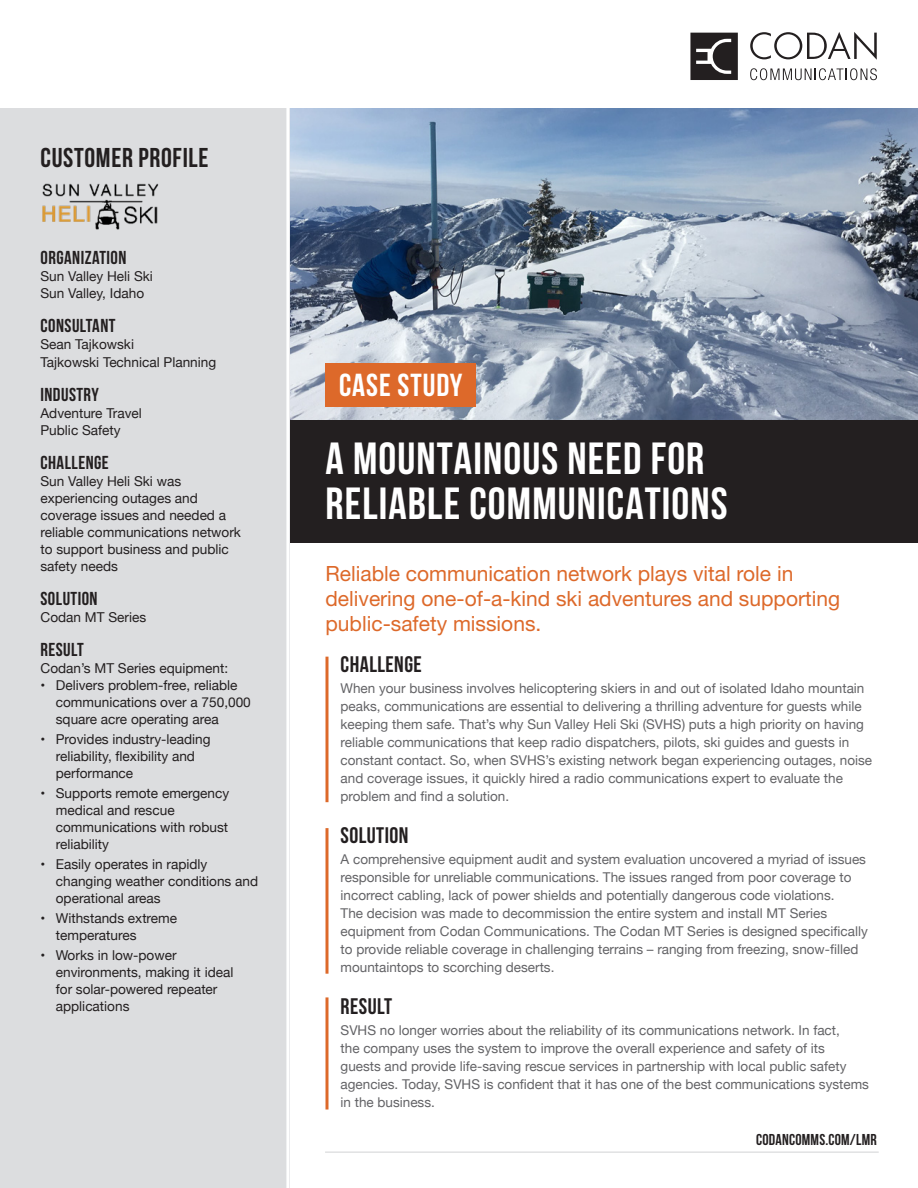
<style>
.page{position:relative;width:918px;height:1188px;background:#fff}
.page>*{position:absolute;margin:0;border:0;box-sizing:border-box;transform-origin:0 0}
.t1{font:700 45px/45px "Bebas Neue";letter-spacing:.025em;color:#fff}
.t2{font:700 31.8px "Bebas Neue";letter-spacing:.03em;color:#fff}
.t3{font:700 27.3px "Bebas Neue";letter-spacing:.025em;color:#231f20}
.t4{font:700 22.5px "Bebas Neue";letter-spacing:.02em;color:#231f20}
.t5{font:21px/25.2px "Helvetica Neue LT Std";color:#dd692a}
.t6{font:700 18.75px "Bebas Neue";letter-spacing:.025em;color:#231f20}
.t7{font:700 15.75px "Bebas Neue";letter-spacing:.015em;color:#231f20}
.t8{font:13.65px/17.1px "Helvetica Neue";color:#231f20}
.t9{font:13.5px/18px "Helvetica Neue";color:#636366}
</style>
<div class="page">
<img style="left:289px;top:108px;width:629px;height:312px">
<div style="left:0;top:420px;width:918px;height:122px;background:#231f20"></div>
<div style="left:0;top:108px;width:289px;height:1080px;background:#dcdddf"></div>
<img style="left:42px;top:183px;width:117px;height:47px">
<svg style="left:750px;top:68px;width:127px;height:12px"></svg>
<svg style="left:750px;top:32px;width:127px;height:28px"></svg>
<svg style="left:690px;top:33px;width:48px;height:47px;background:#434040"></svg>
<div style="left:326px;top:363px;width:150px;height:43px;background:#dd692a"></div>
<hr style="left:326px;top:657px;width:2px;height:145px;background:#dd692a">
<hr style="left:326px;top:828px;width:2px;height:146px;background:#dd692a">
<hr style="left:326px;top:997px;width:2px;height:113px;background:#dd692a">
<hr style="left:325px;top:1152px;width:554px;height:1px;background:#d1d2d4">
<hr style="left:286px;top:94px;width:3px;height:1094px;background:#fff">
<p class="t3" style="left:40px;top:143px;width:169px">CUSTOMER PROFILE</p>
<p class="t6" style="left:40px;top:248px;width:88px">ORGANIZATION</p>
<p class="t8" style="left:40px;top:269px;width:114px">Sun Valley Heli Ski</p>
<p class="t8" style="left:40px;top:286px;width:105px">Sun Valley, Idaho</p>
<p class="t6" style="left:40px;top:316px;width:76px">CONSULTANT</p>
<p class="t8" style="left:40px;top:337px;width:95px">Sean Tajkowski</p>
<p class="t8" style="left:40px;top:354px;width:177px">Tajkowski Technical Planning</p>
<p class="t6" style="left:40px;top:384px;width:60px">INDUSTRY</p>
<p class="t8" style="left:40px;top:405px;width:103px">Adventure Travel</p>
<p class="t8" style="left:40px;top:422px;width:82px">Public Safety</p>
<p class="t6" style="left:40px;top:452px;width:70px">CHALLENGE</p>
<p class="t8" style="left:40px;top:473px;width:202px">Sun Valley Heli Ski was experiencing outages and coverage issues and needed a reliable communications network to support business and public safety needs</p>
<p class="t6" style="left:40px;top:588px;width:59px">SOLUTION</p>
<p class="t8" style="left:40px;top:609px;width:107px">Codan MT Series</p>
<p class="t6" style="left:40px;top:639px;width:45px">RESULT</p>
<p class="t8" style="left:40px;top:660px;width:189px">Codan’s MT Series equipment:</p>
<p class="t8" style="left:56px;top:677px;width:197px;text-indent:-15px">• Delivers problem-free, reliable communications over a 750,000 square acre operating area</p>
<p class="t8" style="left:56px;top:732px;width:156px;text-indent:-15px">• Provides industry-leading reliability, flexibility and performance</p>
<p class="t8" style="left:56px;top:786px;width:175px;text-indent:-15px">• Supports remote emergency medical and rescue communications with robust reliability</p>
<p class="t8" style="left:56px;top:857px;width:204px;text-indent:-15px">• Easily operates in rapidly changing weather conditions and operational areas</p>
<p class="t8" style="left:56px;top:911px;width:123px;text-indent:-15px">• Withstands extreme temperatures</p>
<p class="t8" style="left:56px;top:948px;width:179px;text-indent:-15px">• Works in low-power environments, making it ideal for solar-powered repeater applications</p>
<p class="t2" style="left:339px;top:367px;width:125px">CASE STUDY</p>
<p class="t1" style="left:326px;top:436px;width:404px">A MOUNTAINOUS NEED FOR<br>RELIABLE COMMUNICATIONS</p>
<p class="t5" style="left:326px;top:561px;width:516px">Reliable communication network plays vital role in delivering one-of-a-kind ski adventures and supporting public-safety missions.</p>
<p class="t4" style="left:341px;top:652px;width:83px">CHALLENGE</p>
<p class="t9" style="left:341px;top:680px;width:533px">When your business involves helicoptering skiers in and out of isolated Idaho mountain peaks, communications are essential to delivering a thrilling adventure for guests while keeping them safe. That’s why Sun Valley Heli Ski (SVHS) puts a high priority on having reliable communications that keep radio dispatchers, pilots, ski guides and guests in constant contact. So, when SVHS’s existing network began experiencing outages, noise and coverage issues, it quickly hired a radio communications expert to evaluate the problem and find a solution.</p>
<p class="t4" style="left:341px;top:823px;width:69px">SOLUTION</p>
<p class="t9" style="left:341px;top:851px;width:529px">A comprehensive equipment audit and system evaluation uncovered a myriad of issues responsible for unreliable communications. The issues ranged from poor coverage to incorrect cabling, lack of power shields and potentially dangerous code violations.<br>The decision was made to decommission the entire system and install MT Series equipment from Codan Communications. The Codan MT Series is designed specifically to provide reliable coverage in challenging terrains – ranging from freezing, snow-filled mountaintops to scorching deserts.</p>
<p class="t4" style="left:341px;top:994px;width:53px">RESULT</p>
<p class="t9" style="left:341px;top:1022px;width:530px">SVHS no longer worries about the reliability of its communications network. In fact,<br>the company uses the system to improve the overall experience and safety of its<br>guests and provide life-saving rescue services in partnership with local public safety agencies. Today, SVHS is confident that it has one of the best communications systems in the business.</p>
<p class="t7" style="left:756px;top:1131px;width:122px">CODANCOMMS.COM/LMR</p>
</div>
